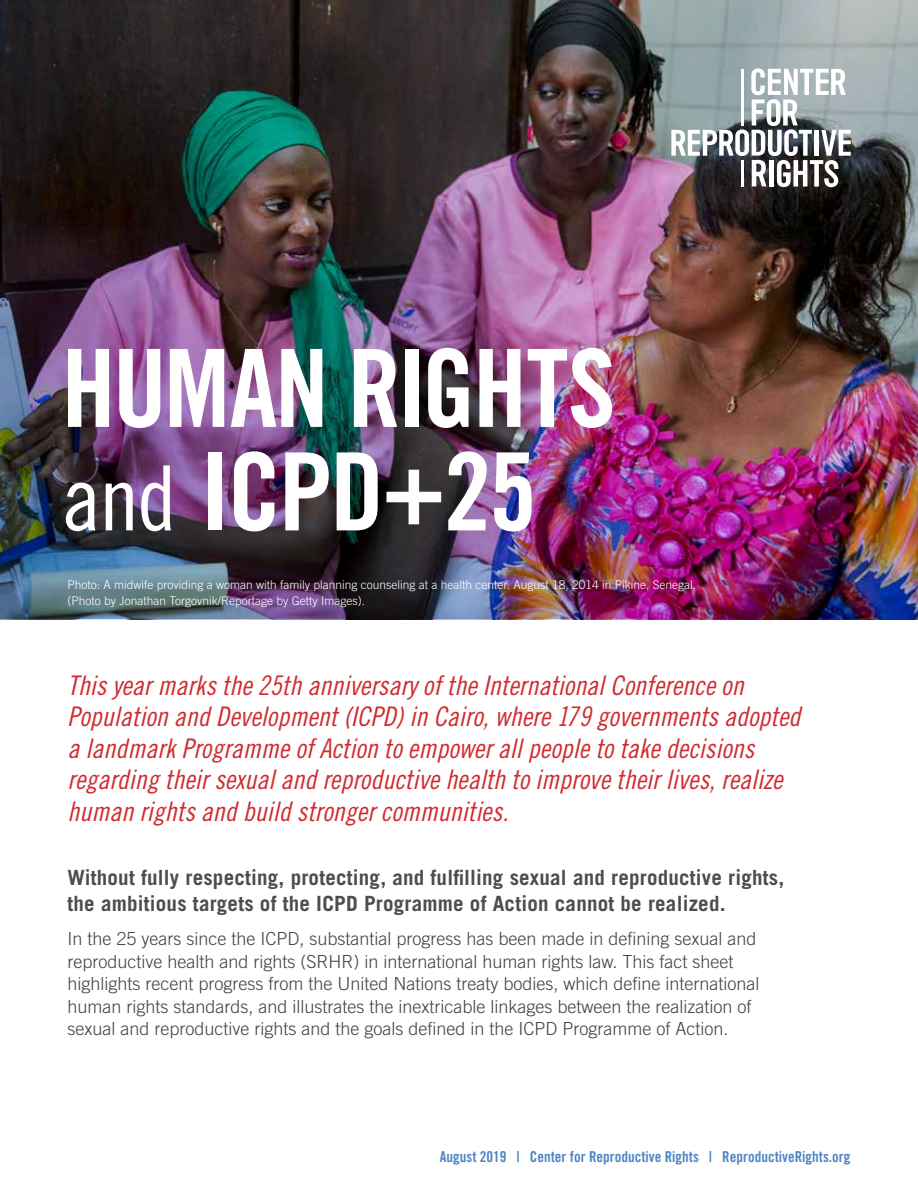
<style>
.page{position:relative;width:918px;height:1188px;background:#fff}
.page>*{position:absolute;margin:0;border:0;box-sizing:border-box;transform-origin:0 0}
.t1{font:108px/103.5px "Trade Gothic Bold Cond Twenty";letter-spacing:-.025em;color:#fff}
.t2{font:27px/31.5px "Trade Gothic Cond Eighteen Obl";color:#d02c2f}
.t3{font:700 21px/25.5px "Trade Gothic";letter-spacing:.01em;color:#4d4d4f}
.t4{font:300 18px/22.5px "Trade Gothic";color:#414042}
.t5{font:15px "Trade Gothic Bold Cond Twenty";color:#4e84c4}
.t6{font:300 12px/16.5px "Trade Gothic";color:#fff}
.s1{font-family:"Trade Gothic Cond Eighteen";font-size:90px}
</style>
<div class="page">
<img style="left:0;top:0;width:918px;height:619px">
<svg style="left:671px;top:68px;width:180px;height:119px"></svg>
<h1 class="t1" style="left:62px;top:336px;width:556px">HUMAN RIGHTS <span class="s1">and</span> ICPD+25</h1>
<p class="t6" style="left:68px;top:576px;width:630px">Photo: A midwife providing a woman with family planning counseling at a health center. August 18, 2014 in Pikine, Senegal. (Photo by Jonathan Torgovnik/Reportage by Getty Images).</p>
<p class="t2" style="left:68px;top:669px;width:735px">This year marks the 25th anniversary of the International Conference on Population and Development (ICPD) in Cairo, where 179 governments adopted a landmark Programme of Action to empower all people to take decisions regarding their sexual and reproductive health to improve their lives, realize human rights and build stronger communities.</p>
<p class="t3" style="left:68px;top:865px;width:718px">Without fully respecting, protecting, and fulfilling sexual and reproductive rights, the ambitious targets of the ICPD Programme of Action cannot be realized.</p>
<p class="t4" style="left:68px;top:927px;width:694px">In the 25 years since the ICPD, substantial progress has been made in defining sexual and reproductive health and rights (SRHR) in international human rights law. This fact sheet highlights recent progress from the United Nations treaty bodies, which define international human rights standards, and illustrates the inextricable linkages between the realization of sexual and reproductive rights and the goals defined in the ICPD Programme of Action.</p>
<p class="t5" style="left:440px;top:1147px;width:412px">August 2019 | Center for Reproductive Rights | ReproductiveRights.org</p>
</div>
